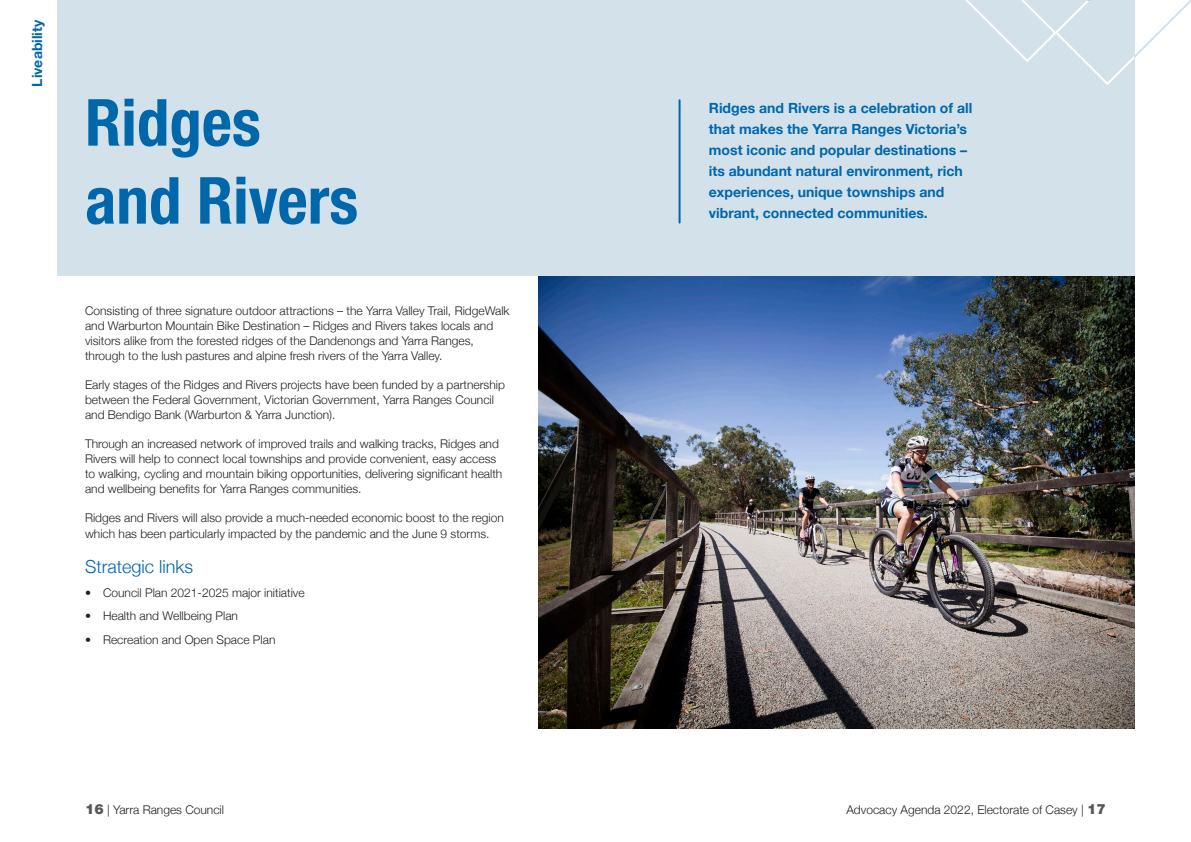
<style>
.page{position:relative;width:1191px;height:842px;background:#fff}
.page>*{position:absolute;margin:0;border:0;box-sizing:border-box;transform-origin:0 0}
.Page_title{font:700 condensed 65px/78px "Helvetica Neue LT Std";color:#0067aa}
.Content_heading{font:300 18px "Helvetica Neue";color:#0067aa}
.Body_copy{font:700 14px/21px "Helvetica Neue";color:#0067aa}
.Theme_heading{font:700 14px "Helvetica Neue";color:#0067aa}
.Body_copy-2{font:300 12px/15px "Helvetica Neue";color:#231f20}
.s1{font-weight:900;font-size:14px;color:#57585a}
</style>
<div class="page">
<img style="left:539px;top:275px;width:595px;height:454px">
<div style="left:57px;top:0;width:1077px;height:275px;background:#d3e1eb"></div>
<hr style="left:678px;top:100px;width:2px;height:123px;background:#0067aa">
<svg style="left:965px;top:0;width:226px;height:85px"></svg>
<p class="Theme_heading" style="left:28px;top:87px;width:68px;rotate:-90deg">Liveability</p>
<p class="Page_title" style="left:85px;top:83px;width:275px">Ridges and Rivers</p>
<p class="Body_copy-2" style="left:85px;top:303px;width:426px">Consisting of three signature outdoor attractions – the Yarra Valley Trail, RidgeWalk and Warburton Mountain Bike Destination – Ridges and Rivers takes locals and visitors alike from the forested ridges of the Dandenongs and Yarra Ranges, through to the lush pastures and alpine fresh rivers of the Yarra Valley.</p>
<p class="Body_copy-2" style="left:85px;top:377px;width:421px">Early stages of the Ridges and Rivers projects have been funded by a partnership between the Federal Government, Victorian Government, Yarra Ranges Council and Bendigo Bank (Warburton &amp; Yarra Junction).</p>
<p class="Body_copy-2" style="left:85px;top:436px;width:419px">Through an increased network of improved trails and walking tracks, Ridges and Rivers will help to connect local townships and provide convenient, easy access to walking, cycling and mountain biking opportunities, delivering significant health and wellbeing benefits for Yarra Ranges communities.</p>
<p class="Body_copy-2" style="left:85px;top:510px;width:420px">Ridges and Rivers will also provide a much-needed economic boost to the region which has been particularly impacted by the pandemic and the June 9 storms.</p>
<p class="Content_heading" style="left:85px;top:556px;width:110px">Strategic links</p>
<p class="Body_copy-2" style="left:85px;top:585px;width:221px">• Council Plan 2021-2025 major initiative</p>
<p class="Body_copy-2" style="left:85px;top:608px;width:154px">• Health and Wellbeing Plan</p>
<p class="Body_copy-2" style="left:85px;top:632px;width:192px">• Recreation and Open Space Plan</p>
<p class="Body_copy" style="left:709px;top:97px;width:265px">Ridges and Rivers is a celebration of all that makes the Yarra Ranges Victoria’s most iconic and popular destinations – its abundant natural environment, rich experiences, unique townships and vibrant, connected communities.</p>
<p class="Body_copy-2" style="left:85px;top:802px;width:140px"><span class="s1">16</span> | Yarra Ranges Council</p>
<p class="Body_copy-2" style="left:846px;top:802px;width:261px">Advocacy Agenda 2022, Electorate of Casey | <span class="s1">17</span></p>
</div>
